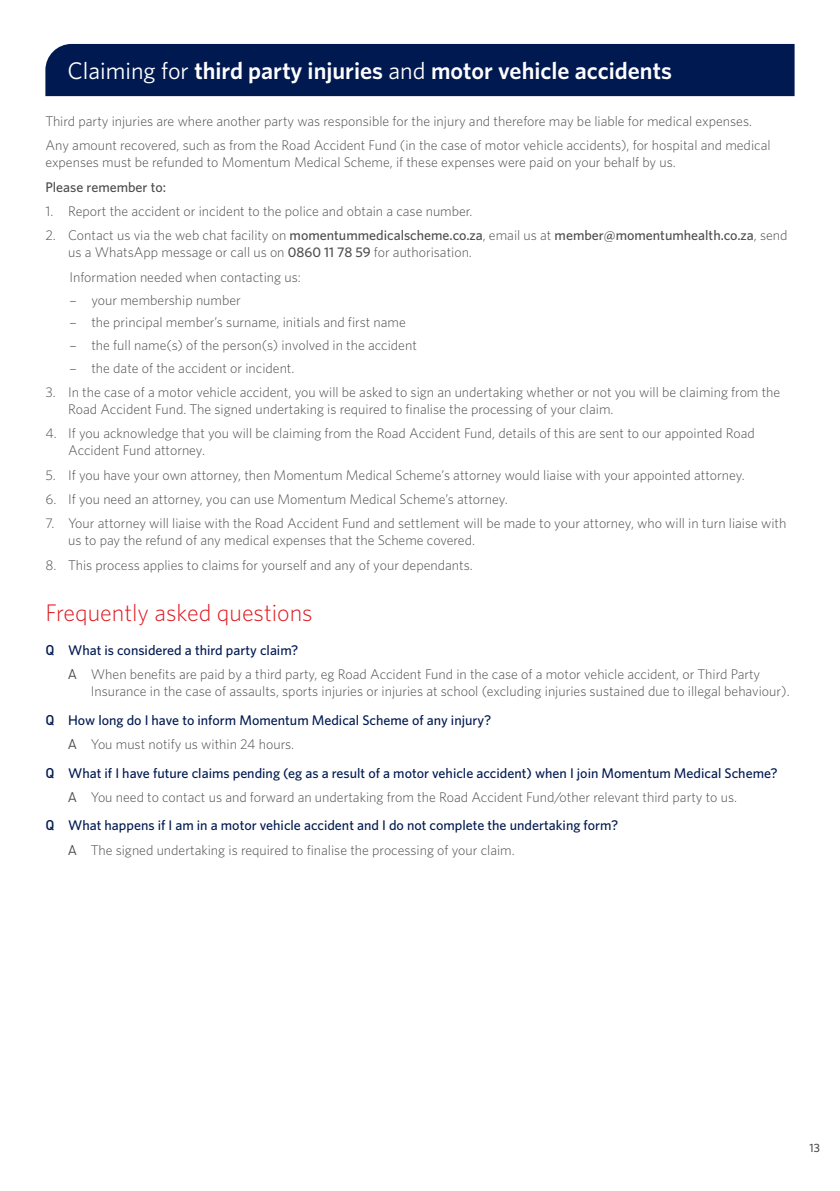
<style>
.page{position:relative;width:840px;height:1191px;background:#fff}
.page>*{position:absolute;margin:0;border:0;box-sizing:border-box;transform-origin:0 0}
.t1{font:600 24px "Whitney";color:#fff}
.t2{font:300 24px "Whitney";color:#e11b22}
.t3{font:300 14px/17px "Whitney";color:#4d4d4f}
.t4{font:500 14px/28.4px "Whitney";color:#001950}
.t5{font:500 14px "Whitney";color:#4d4d4f}
.t6{font:500 12px "Whitney";color:#4d4d4f}
.s1{font-weight:400}
.s2{font-weight:500}
.s3{font-family:"DINOT"}
.s4{font-family:"DINOT";font-weight:500;color:#001950}
.s5{font-weight:500;color:#001950}
.s6{font-family:"DINOT";font-weight:400}
.s7{font-family:"DINOT";font-weight:400;color:#4d4d4f}
.s8{font-weight:300;color:#4d4d4f}
</style>
<div class="page">
<div style="left:45px;top:44px;width:749px;height:52px;background:#001950"></div>
<h1 class="t1" style="left:67px;top:54px;width:605px"><span class="s1">Claiming for</span> third party injuries <span class="s1">and</span> motor vehicle accidents</h1>
<p class="t3" style="left:45px;top:108px;width:726px;line-height:24.4px">Third party injuries are where another party was responsible for the injury and therefore may be liable for medical expenses.<br>Any amount recovered, such as from the Road Accident Fund (in the case of motor vehicle accidents), for hospital and medical</p>
<p class="t3" style="left:45px;top:153px;width:631px">expenses must be refunded to Momentum Medical Scheme, if these expenses were paid on your behalf by us.</p>
<p class="t5" style="left:45px;top:177px;width:122px">Please remember to:</p>
<p class="t3" style="left:45px;top:202px;width:428px">1. Report the accident or incident to the police and obtain a case number.</p>
<p class="t3" style="left:68px;top:227px;width:720px;text-indent:-23px">2. Contact us via the web chat facility on <span class="s2">momentummedicalscheme.co.za</span>, email us at <span class="s2">member@momentumhealth.co.za</span>, send us a WhatsApp message or call us on <span class="s2">0860 11 78 59</span> for authorisation.</p>
<p class="t3" style="left:69px;top:268px;width:233px">Information needed when contacting us:</p>
<p class="t3" style="left:69px;top:291px;width:173px"><span class="s3">–</span> your membership number</p>
<p class="t3" style="left:69px;top:313px;width:338px"><span class="s3">–</span> the principal member’s surname, initials and first name</p>
<p class="t3" style="left:69px;top:336px;width:349px"><span class="s3">–</span> the full name(s) of the person(s) involved in the accident</p>
<p class="t3" style="left:69px;top:359px;width:226px"><span class="s3">–</span> the date of the accident or incident.</p>
<p class="t3" style="left:68px;top:383px;width:713px;text-indent:-23px">3. In the case of a motor vehicle accident, you will be asked to sign an undertaking whether or not you will be claiming from the<br>Road Accident Fund. The signed undertaking is required to finalise the processing of your claim.</p>
<p class="t3" style="left:68px;top:424px;width:688px;text-indent:-23px">4. If you acknowledge that you will be claiming from the Road Accident Fund, details of this are sent to our appointed Road<br>Accident Fund attorney.</p>
<p class="t3" style="left:45px;top:466px;width:700px">5. If you have your own attorney, then Momentum Medical Scheme’s attorney would liaise with your appointed attorney.</p>
<p class="t3" style="left:45px;top:490px;width:463px">6. If you need an attorney, you can use Momentum Medical Scheme’s attorney.</p>
<p class="t3" style="left:68px;top:514px;width:719px;text-indent:-23px">7. Your attorney will liaise with the Road Accident Fund and settlement will be made to your attorney, who will in turn liaise with us to pay the refund of any medical expenses that the Scheme covered.</p>
<p class="t3" style="left:45px;top:556px;width:428px">8. This process applies to claims for yourself and any of your dependants.</p>
<h1 class="t2" style="left:45px;top:596px;width:268px">Frequently asked questions</h1>
<p class="t3" style="left:68px;top:637px;width:693px;line-height:24.4px;text-indent:-23px"><span class="s4">Q</span> <span class="s5">What is considered a third party claim?<br></span><span class="s6">A</span> When benefits are paid by a third party, eg Road Accident Fund in the case of a motor vehicle accident, or Third Party</p>
<p class="t3" style="left:45px;top:677px;width:745px;line-height:28.4px;text-indent:45px">Insurance in the case of assaults, sports injuries or injuries at school (excluding injuries sustained due to illegal behaviour).<br><span class="s4">Q</span> <span class="s5">How long do I have to inform Momentum Medical Scheme of any injury?</span></p>
<p class="t4" style="left:45px;top:730px;width:733px;text-indent:23px"><span class="s7">A</span> <span class="s8">You must notify us within 24 hours.<br></span><span class="s3">Q</span> What if I have future claims pending (eg as a result of a motor vehicle accident) when I join Momentum Medical Scheme?</p>
<p class="t3" style="left:45px;top:782px;width:692px;line-height:28.4px;text-indent:23px"><span class="s6">A</span> You need to contact us and forward an undertaking from the Road Accident Fund/other relevant third party to us.<br><span class="s4">Q</span> <span class="s5">What happens if I am in a motor vehicle accident and I do not complete the undertaking form?</span></p>
<p class="t3" style="left:68px;top:840px;width:448px"><span class="s6">A</span> The signed undertaking is required to finalise the processing of your claim.</p>
<p class="t6" style="left:809px;top:1140px;width:12px">13</p>
</div>
